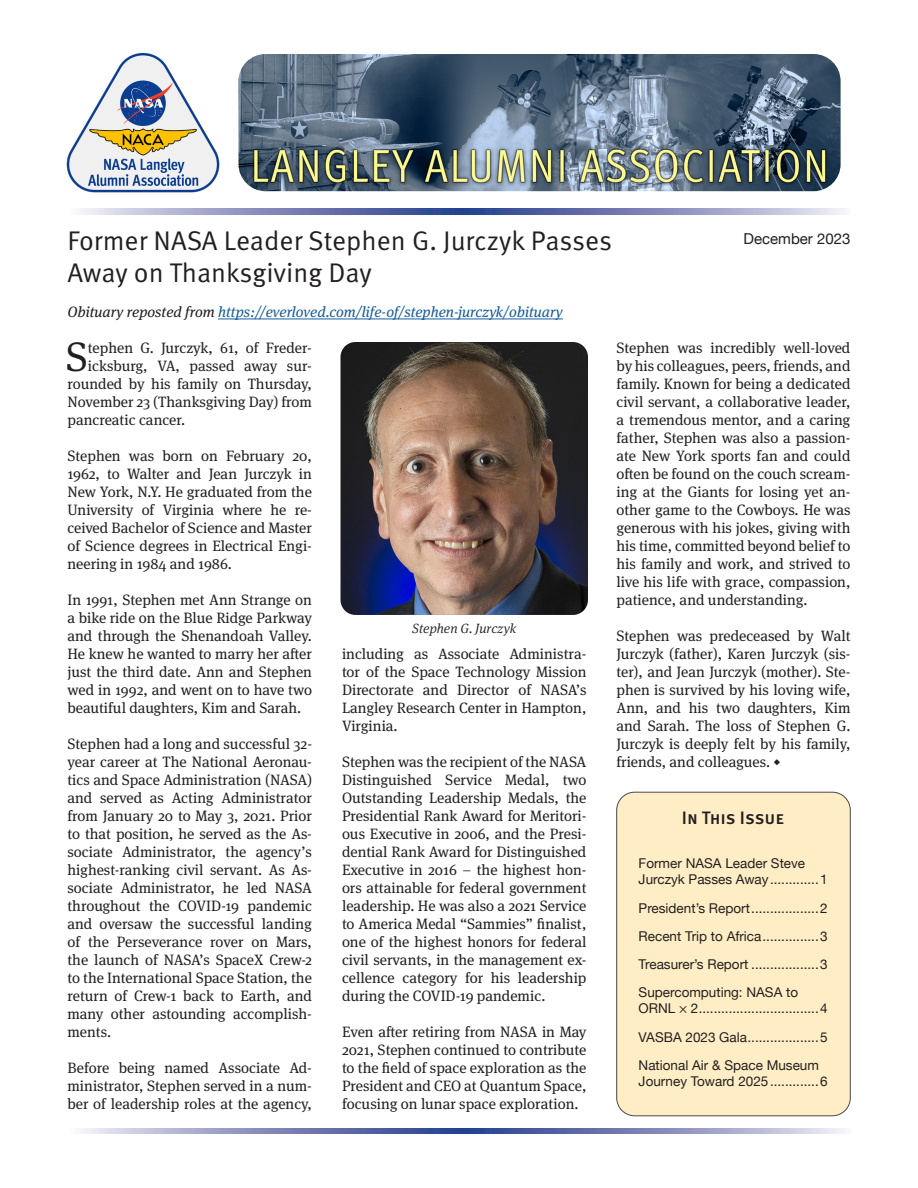
<style>
.page{position:relative;width:918px;height:1188px;background:#fff}
.page>*{position:absolute;margin:0;border:0;box-sizing:border-box;transform-origin:0 0}
.Body_Drop_Cap{font:41.1px "Meta Serif Pro";color:#231f20}
.Heading_1{font:27px/32.4px "Meta Pro Norm";color:#231f20}
.Sidebar_1{font:500 18px "Meta Pro";letter-spacing:-.005em;color:#231f20}
.Body_Text{font:15px/18px "Meta Serif Pro";color:#231f20;text-align:justify}
.Body_Drop_Cap-2{font:15px "Meta Serif Pro";color:#231f20}
.Byline{font:italic 15px "Meta Serif Pro";color:#175d9e}
.Date{font:15px "Helvetica Neue";color:#231f20}
.TOC_Item{font:13.5px/16.2px "Helvetica Neue";color:#231f20}
.t1{font:italic 300 13.5px "Meta Serif Pro";color:#231f20}
.s1{color:#231f20}
.s2{font-family:"Minion Pro"}
.s3{font-family:"Myriad Pro"}
</style>
<div class="page">
<img style="left:238px;top:54px;width:603px;height:137px">
<img style="left:66px;top:52px;width:154px;height:141px">
<div style="left:617px;top:792px;width:233px;height:324px;background:#ffeec5;border-radius:18px"></div>
<div style="left:616px;top:792px;width:234px;height:324px;border:1px solid #000;border-radius:18px"></div>
<svg style="left:83px;top:209px;width:760px;height:6px;background:#848dbb"></svg>
<svg style="left:83px;top:1128px;width:760px;height:6px;background:#848dbb"></svg>
<hr style="left:218px;top:319px;width:345px;height:1px;background:#175d9e">
<img style="left:340px;top:342px;width:248px;height:273px">
<p class="Heading_1" style="left:68px;top:223px;width:546px">Former NASA Leader Stephen G. Jurczyk Passes<br>Away on Thanksgiving Day</p>
<p class="Byline" style="left:68px;top:301px;width:497px"><span class="s1">Obituary reposted from</span> https://everloved.com/life-of/stephen-jurczyk/obituary</p>
<p class="Date" style="left:744px;top:228px;width:108px">December 2023</p>
<p class="Body_Drop_Cap" style="left:66px;top:327px;width:24px">S</p>
<p class="Body_Drop_Cap-2" style="left:88px;top:337px;width:226px">tephen G. Jurczyk, 61, of Freder-</p>
<p class="Body_Drop_Cap-2" style="left:88px;top:355px;width:226px">icksburg, VA, passed away sur-</p>
<p class="Body_Drop_Cap-2" style="left:68px;top:373px;width:246px">rounded by his family on Thursday,</p>
<p class="Body_Drop_Cap-2" style="left:68px;top:391px;width:246px">November 23 (Thanksgiving Day) from</p>
<p class="Body_Drop_Cap-2" style="left:68px;top:409px;width:119px">pancreatic cancer.</p>
<p class="Body_Text" style="left:68px;top:446px;width:246px">Stephen was born on February 20, 1962, to Walter and Jean Jurczyk in New York, N.Y. He graduated from the University of Virginia where he re&shy;ceived Bachelor of Science and Master of Science degrees in Electrical Engi&shy;neering in 1984 and 1986.</p>
<p class="Body_Text" style="left:68px;top:590px;width:246px">In 1991, Stephen met Ann Strange on a bike ride on the Blue Ridge Parkway and through the Shenandoah Valley.<br>He knew he wanted to marry her after just the third date. Ann and Stephen wed in 1992, and went on to have two beautiful daughters, Kim and Sarah.</p>
<p class="Body_Text" style="left:68px;top:734px;width:246px">Stephen had a long and successful 32- year career at The National Aeronau&shy;tics and Space Administration (NASA) and served as Acting Administrator from January 20 to May 3, 2021. Prior to that position, he served as the As&shy;sociate Administrator, the agency’s highest-ranking civil servant. As As&shy;sociate Administrator, he led NASA throughout the COVID-19 pandemic and oversaw the successful landing of the Perseverance rover on Mars, the launch of NASA’s SpaceX Crew-2 to the International Space Station, the return of Crew-1 back to Earth, and many other astounding accomplish&shy;ments.</p>
<p class="Body_Text" style="left:68px;top:1058px;width:246px">Before being named Associate Ad&shy;ministrator, Stephen served in a num&shy;ber of leadership roles at the agency,</p>
<p class="t1" style="left:412px;top:618px;width:105px">Stephen G. Jurczyk</p>
<p class="Body_Text" style="left:342px;top:644px;width:246px">including as Associate Administra&shy;tor of the Space Technology Mission Directorate and Director of NASA’s Langley Research Center in Hampton, Virginia.</p>
<p class="Body_Text" style="left:342px;top:752px;width:246px">Stephen was the recipient of the NASA Distinguished Service Medal, two Outstanding Leadership Medals, the Presidential Rank Award for Meritori&shy;ous Executive in 2006, and the Presi&shy;dential Rank Award for Distinguished Executive in 2016 – the highest hon&shy;ors attainable for federal government leadership. He was also a 2021 Service to America Medal “Sammies” finalist, one of the highest honors for federal civil servants, in the management ex&shy;cellence category for his leadership during the COVID-19 pandemic.</p>
<p class="Body_Text" style="left:342px;top:1022px;width:246px">Even after retiring from NASA in May 2021, Stephen continued to contribute to the field of space exploration as the President and CEO at Quantum Space, focusing on lunar space exploration.</p>
<p class="Body_Text" style="left:616px;top:338px;width:236px">Stephen was incredibly well-loved by his colleagues, peers, friends, and family. Known for being a dedicated civil servant, a collaborative leader, a tremendous mentor, and a caring father, Stephen was also a passion&shy;ate New York sports fan and could often be found on the couch scream&shy;ing at the Giants for losing yet an&shy;other game to the Cowboys. He was generous with his jokes, giving with his time, committed beyond belief to his family and work, and strived to live his life with grace, compassion, patience, and understanding.</p>
<p class="Body_Text" style="left:616px;top:626px;width:236px">Stephen was predeceased by Walt Jurczyk (father), Karen Jurczyk (sis&shy;ter), and Jean Jurczyk (mother). Ste&shy;phen is survived by his loving wife, Ann, and his two daughters, Kim and Sarah. The loss of Stephen G.<br>Jurczyk is deeply felt by his family, friends, and colleagues. <span class="s2">◆</span></p>
<p class="Sidebar_1" style="left:682px;top:804px;width:104px">In This Issue</p>
<p class="TOC_Item" style="left:639px;top:856px;width:191px">Former NASA Leader Steve<br>Jurczyk Passes Away.............1</p>
<p class="TOC_Item" style="left:639px;top:901px;width:191px">President’s Report..................2</p>
<p class="TOC_Item" style="left:639px;top:929px;width:191px">Recent Trip to Africa...............3</p>
<p class="TOC_Item" style="left:639px;top:957px;width:191px">Treasurer’s Report ..................3</p>
<p class="TOC_Item" style="left:639px;top:985px;width:191px">Supercomputing: NASA to<br>ORNL <span class="s3">×</span> 2................................4</p>
<p class="TOC_Item" style="left:639px;top:1030px;width:191px">VASBA 2023 Gala...................5</p>
<p class="TOC_Item" style="left:639px;top:1058px;width:191px">National Air &amp; Space Museum<br>Journey Toward 2025.............6</p>
</div>
